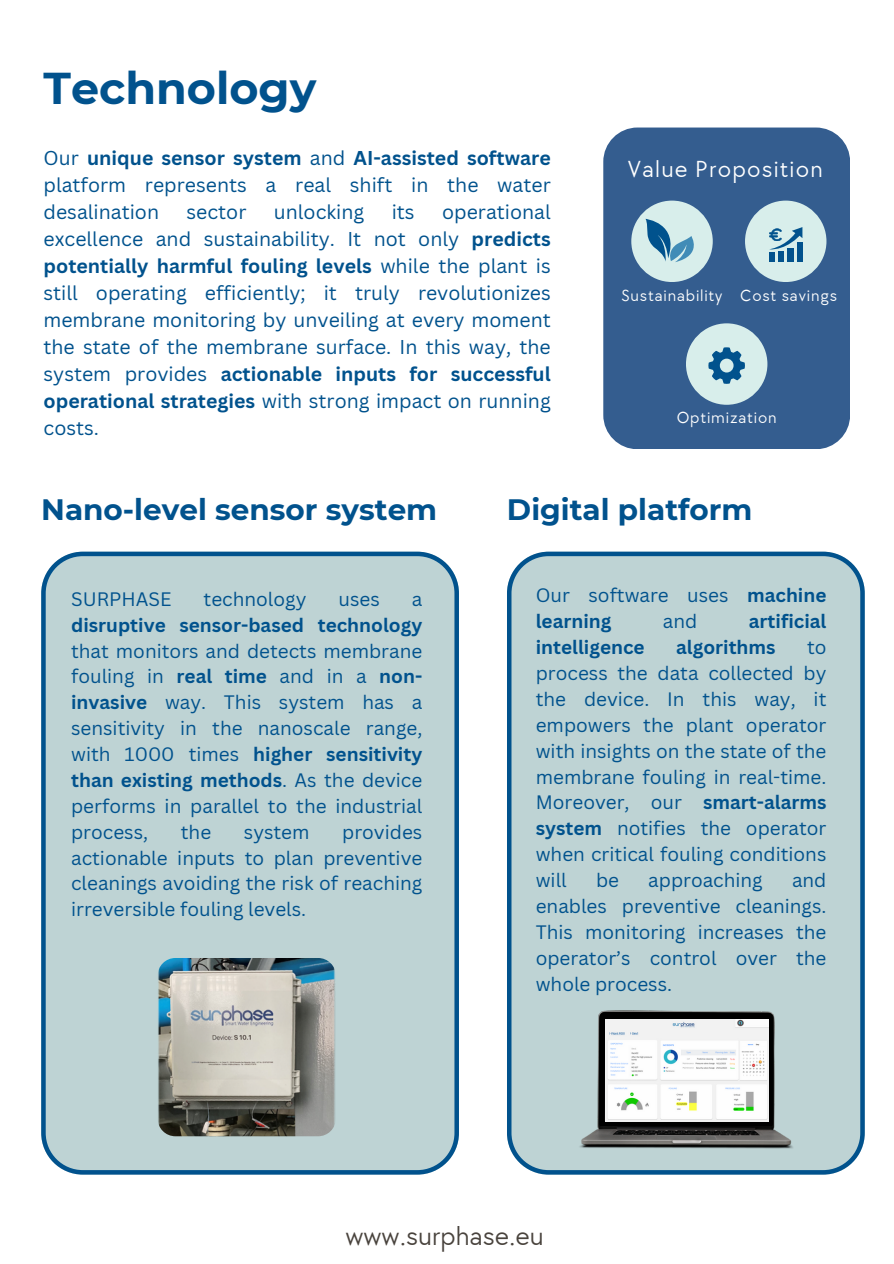
<style>
.page{position:relative;width:894px;height:1264px;background:#fff}
.page>*{position:absolute;margin:0;border:0;box-sizing:border-box;transform-origin:0 0}
.t1{font:700 44.4px "Montserrat";color:#01528d}
.t2{font:700 29.4px "Montserrat";color:#01528d}
.t3{font:27px "TT Chocolates";color:#49433d}
.t4{font:24px "TT Chocolates";letter-spacing:.05em;color:#fff}
.t5{font:19.5px/27px "Canva Sans";color:#01528d;text-align:justify}
.t6{font:18.9px/26px "Canva Sans";color:#01528d;text-align:justify}
.t7{font:700 18.9px "Canva Sans";color:#01528d}
.t8{font:16.5px "TT Chocolates";letter-spacing:.05em;color:#fff}
.s1{font-weight:700}
</style>
<div class="page">
<div style="left:41px;top:551px;width:418px;height:623px;background:#bed3d4"></div>
<img style="left:157px;top:958px;width:179px;height:178px;border-radius:18px">
<div style="left:603px;top:127px;width:246px;height:322px;background:#345d8f;border-radius:34px"></div>
<div style="left:631px;top:201px;width:81px;height:81px;background:#d8eeeb;border-radius:50%"></div>
<div style="left:744px;top:201px;width:82px;height:81px;background:#d8eeeb;border-radius:50%"></div>
<div style="left:685px;top:323px;width:82px;height:82px;background:#d8eeeb;border-radius:50%"></div>
<div style="left:768px;top:253px;width:6px;height:9px;background:#01528d"></div>
<div style="left:778px;top:251px;width:5px;height:11px;background:#01528d"></div>
<div style="left:787px;top:248px;width:6px;height:14px;background:#01528d"></div>
<div style="left:796px;top:242px;width:6px;height:20px;background:#01528d"></div>
<svg style="left:645px;top:219px;width:49px;height:43px"></svg>
<svg style="left:708px;top:347px;width:36px;height:36px"></svg>
<svg style="left:769px;top:227px;width:33px;height:23px"></svg>
<div style="left:507px;top:551px;width:357px;height:623px;background:#bed3d4"></div>
<img style="left:577px;top:1010px;width:217px;height:139px">
<img style="left:605px;top:1019px;width:163px;height:102px">
<p class="t1" style="left:44px;top:61px;width:274px">Technology</p>
<p class="t5" style="left:44px;top:143px;width:508px">Our <span class="s1">unique sensor system</span> and <span class="s1">AI-assisted software </span>platform represents a real shift in the water desalination</p>
<p class="t5" style="left:44px;top:197px;width:508px;text-indent:398px">operational excellence and sustainability. It not only <span class="s1">predicts potentially harmful fouling levels</span> while the plant is still operating efficiently; it truly revolutionizes membrane monitoring by unveiling at every moment the state of the membrane surface. In this way, the system provides <span class="s1">actionable inputs for successful operational strategies</span> with strong impact on running costs.</p>
<p class="t5" style="left:186px;top:197px;width:61px">sector</p>
<p class="t5" style="left:274px;top:197px;width:92px">unlocking</p>
<p class="t5" style="left:391px;top:197px;width:24px">its</p>
<p class="t4" style="left:627px;top:155px;width:197px">Value Proposition</p>
<p class="t8" style="left:621px;top:286px;width:102px">Sustainability</p>
<p class="t8" style="left:740px;top:286px;width:98px">Cost savings</p>
<p class="t8" style="left:676px;top:408px;width:101px">Optimization</p>
<h2 class="t2" style="left:41px;top:491px;width:397px">Nano-level sensor system</h2>
<p class="t6" style="left:71px;top:585px;width:102px">SURPHASE</p>
<p class="t6" style="left:203px;top:585px;width:104px">technology</p>
<p class="t6" style="left:338px;top:585px;width:43px">uses</p>
<p class="t6" style="left:71px;top:585px;width:352px;text-indent:340px">a <span class="s1">disruptive sensor-based technology </span>that monitors and detects membrane fouling in <span class="s1">real time</span> and in a <span class="s1">non&shy;invasive</span> way. This system has a sensitivity in the nanoscale range, with 1000 times <span class="s1">higher sensitivity than existing methods</span>. As the device performs in parallel to the industrial process,</p>
<p class="t6" style="left:71px;top:818px;width:352px;text-indent:271px">provides actionable inputs to plan preventive cleanings avoiding the risk of reaching irreversible fouling levels.</p>
<p class="t6" style="left:181px;top:818px;width:32px">the</p>
<p class="t6" style="left:244px;top:818px;width:67px">system</p>
<p class="t2" style="left:507px;top:491px;width:247px">Digital platform</p>
<h5 class="t6" style="left:535px;top:582px;width:292px">Our software uses <span class="s1">machine learning</span></h5>
<h5 class="t6" style="left:662px;top:608px;width:36px">and</h5>
<h5 class="t7" style="left:748px;top:608px;width:79px">artificial</h5>
<h5 class="t7" style="left:535px;top:634px;width:110px">intelligence</h5>
<h5 class="t7" style="left:676px;top:634px;width:101px">algorithms</h5>
<h5 class="t6" style="left:535px;top:634px;width:292px;text-indent:271px">to process the data collected by the device. In this way, it empowers the plant operator with insights on the state of the membrane fouling in real-time.<br>Moreover, our <span class="s1">smart-alarms system</span> notifies the operator when critical fouling conditions will</h5>
<h5 class="t6" style="left:535px;top:866px;width:292px;text-indent:256px">and enables preventive cleanings.<br>This monitoring increases the operator’s control over the whole process.</h5>
<h5 class="t6" style="left:596px;top:866px;width:25px">be</h5>
<h5 class="t6" style="left:648px;top:866px;width:116px">approaching</h5>
<h2 class="t3" style="left:345px;top:1220px;width:200px">www.surphase.eu</h2>
</div>
